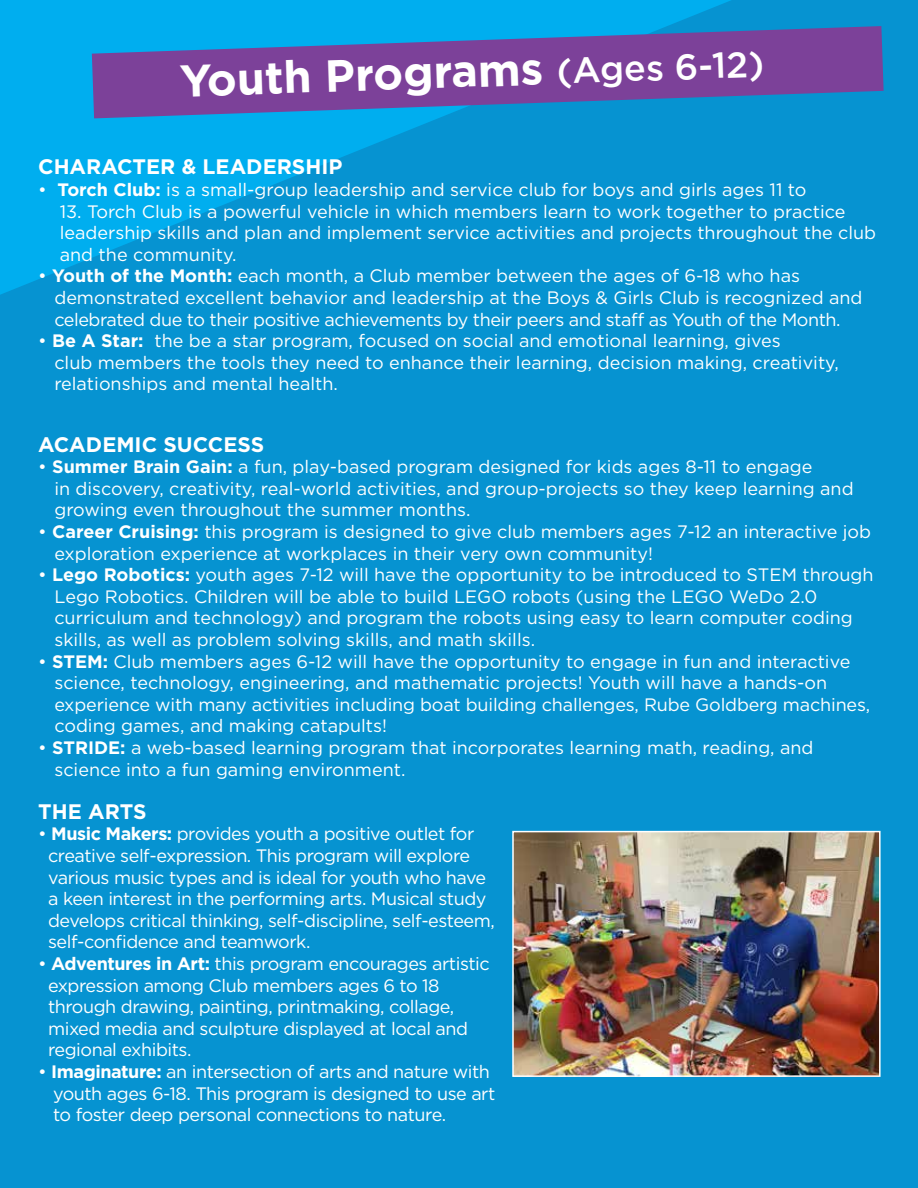
<style>
.page{position:relative;width:918px;height:1188px;background:#0693d1}
.page>*{position:absolute;margin:0;border:0;box-sizing:border-box;transform-origin:0 0}
.t1{font:700 45px "Gotham";color:#fff}
.t2{font:700 21px "Gotham";color:#fff}
.t3{font:18px/21.6px "Gotham";color:#fff}
.t4{font:18px/21.6px "Gotham";letter-spacing:-.025em;color:#fff}
.s1{font-weight:500;font-size:36px}
.s2{font-weight:700}
</style>
<div class="page">
<svg style="left:0;top:0;width:731px;height:295px"></svg>
<img style="left:515px;top:834px;width:363px;height:240px">
<div style="left:512px;top:831px;width:369px;height:246px;border:2px solid #fff"></div>
<svg style="left:92px;top:26px;width:792px;height:92px;fill:#7c4199"></svg>
<h1 class="t1" style="left:179px;top:51px;width:586px;rotate:-2deg">Youth Programs <span class="s1">(Ages 6-12)</span></h1>
<p class="t2" style="left:38px;top:153px;width:32px">Character</p>
<p class="t2" style="left:182px;top:153px;width:49px">&amp; Leadership</p>
<p class="t3" style="left:38px;top:179px;width:770px">• <span class="s2">Torch Club:</span> is a small-group leadership and service club for boys and girls ages 11 to</p>
<p class="t3" style="left:60px;top:200px;width:818px">13. Torch Club is a powerful vehicle in which members learn to work together to practice leadership skills and plan and implement service activities and projects throughout the club and the community.</p>
<p class="t3" style="left:54px;top:265px;width:810px;text-indent:-16px">• <span class="s2">Youth of the Month:</span> each month, a Club member between the ages of 6-18 who has demonstrated excellent behavior and leadership at the Boys &amp; Girls Club is recognized and celebrated due to their positive achievements by their peers and staff as Youth of the Month.</p>
<p class="t3" style="left:54px;top:330px;width:786px;text-indent:-16px">• <span class="s2">Be A Star:</span> the be a star program, focused on social and emotional learning, gives<br>club members the tools they need to enhance their learning, decision making, creativity, relationships and mental health.</p>
<p class="t2" style="left:38px;top:430px;width:32px">Academic</p>
<p class="t2" style="left:163px;top:430px;width:29px">Success</p>
<p class="t3" style="left:54px;top:456px;width:801px;text-indent:-16px">• <span class="s2">Summer Brain Gain:</span> a fun, play-based program designed for kids ages 8-11 to engage<br>in discovery, creativity, real-world activities, and group-projects so they keep learning and growing even throughout the summer months.</p>
<p class="t3" style="left:54px;top:521px;width:818px;text-indent:-16px">• <span class="s2">Career Cruising:</span> this program is designed to give club members ages 7-12 an interactive job exploration experience at workplaces in their very own community!</p>
<p class="t3" style="left:54px;top:564px;width:821px;text-indent:-16px">• <span class="s2">Lego Robotics:</span> youth ages 7-12 will have the opportunity to be introduced to STEM through Lego Robotics. Children will be able to build LEGO robots (using the LEGO WeDo 2.0 curriculum and technology) and program the robots using easy to learn computer coding skills, as well as problem solving skills, and math skills.</p>
<p class="t3" style="left:54px;top:650px;width:817px;text-indent:-16px">• <span class="s2">STEM:</span> Club members ages 6-12 will have the opportunity to engage in fun and interactive science, technology, engineering, and mathematic projects! Youth will have a hands-on experience with many activities including boat building challenges, Rube Goldberg machines, coding games, and making catapults!</p>
<p class="t3" style="left:54px;top:737px;width:761px;text-indent:-16px">• <span class="s2">STRIDE:</span> a web-based learning program that incorporates learning math, reading, and science into a fun gaming environment.</p>
<p class="t2" style="left:38px;top:798px;width:81px">The Arts</p>
<p class="t4" style="left:48px;top:823px;width:448px;text-indent:-10px">• <span class="s2">Music Makers:</span> provides youth a positive outlet for creative self-expression. This program will explore various music types and is ideal for youth who have a keen interest in the performing arts. Musical study develops critical thinking, self-discipline, self-esteem, self-confidence and teamwork.</p>
<p class="t4" style="left:48px;top:953px;width:443px;text-indent:-10px">• <span class="s2">Adventures in Art:</span> this program encourages artistic expression among Club members ages 6 to 18 through drawing, painting, printmaking, collage, mixed media and sculpture displayed at local and regional exhibits.</p>
<p class="t4" style="left:53px;top:1061px;width:444px;text-indent:-15px">• <span class="s2">Imaginature:</span> an intersection of arts and nature with youth ages 6-18. This program is designed to use art to foster deep personal connections to nature.</p>
</div>
